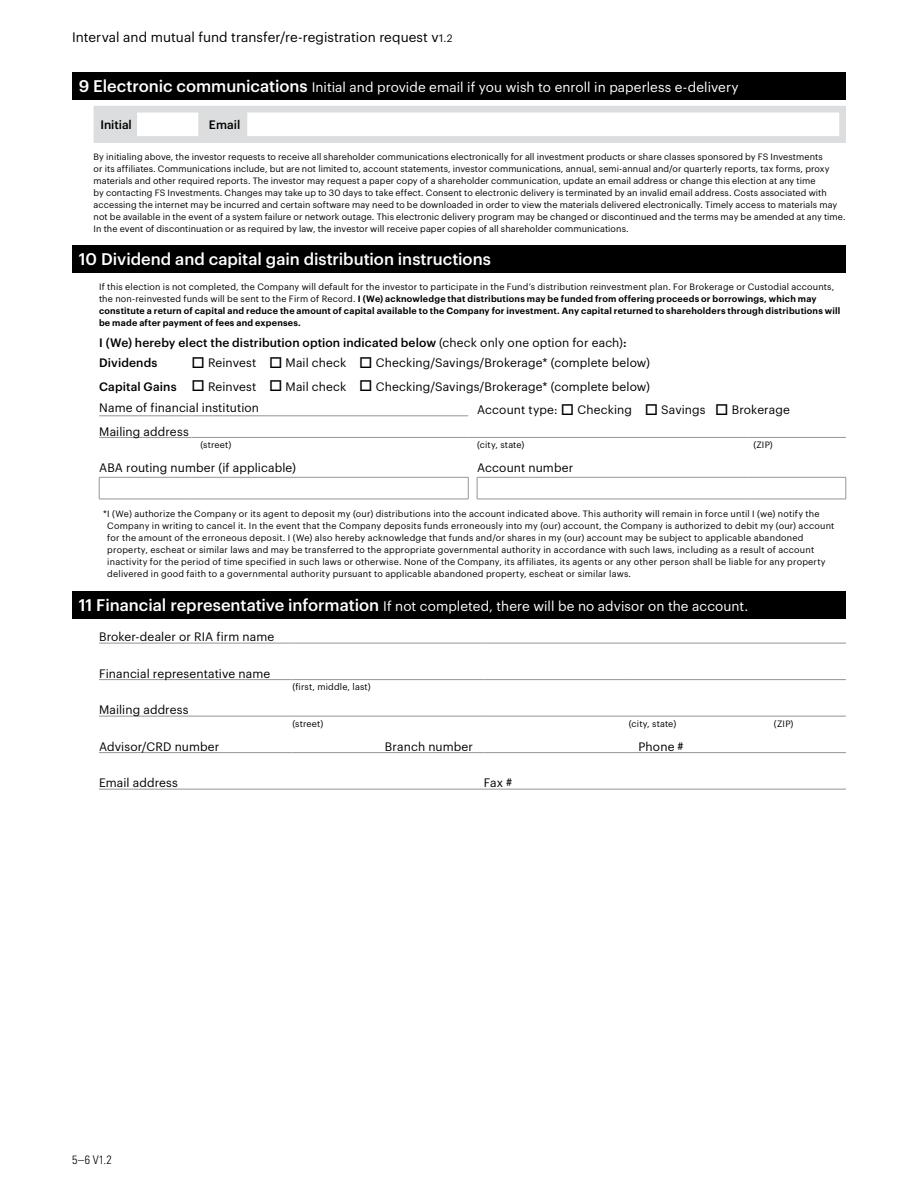
<style>
.page{position:relative;width:918px;height:1188px;background:#fff}
.page>*{position:absolute;margin:0;border:0;box-sizing:border-box;transform-origin:0 0}
.t1{font:500 16.5px "Graphik";letter-spacing:-.005em;color:#fff}
.t2{font:13.5px "Graphik";letter-spacing:.005em;color:#fff}
.t3{font:13.5px "Graphik";letter-spacing:.005em;color:#000}
.t4{font:12px/23.4px "Graphik";letter-spacing:.01em;color:#000;text-align:right}
.t5{font:500 12px/20px "Graphik";letter-spacing:.01em;color:#000}
.t6{font:300 condensed 12px "Univers";color:#000}
.t7{font:9px/12px "Graphik";letter-spacing:.015em;color:#000}
.t8{font:600 9px/12px "Graphik";letter-spacing:.02em;color:#000}
.s1{font-size:10.5px}
.s2{font-weight:500;font-size:16.5px}
.s3{font-weight:400}
.s4{font-weight:500}
</style>
<div class="page">
<div style="left:72px;top:72px;width:774px;height:27px;background:#000"></div>
<svg style="left:94px;top:106px;width:752px;height:37px"></svg>
<div style="left:72px;top:245px;width:774px;height:27px;background:#000"></div>
<hr style="left:99px;top:477px;width:92px;height:1px;background:#939598">
<svg style="left:99px;top:478px;width:1px;height:21px"></svg>
<hr style="left:191px;top:477px;width:277px;height:1px;background:#939598">
<svg style="left:468px;top:478px;width:1px;height:21px"></svg>
<hr style="left:99px;top:499px;width:92px;height:1px;background:#939598">
<hr style="left:191px;top:499px;width:277px;height:1px;background:#939598">
<hr style="left:477px;top:477px;width:270px;height:1px;background:#939598">
<svg style="left:477px;top:478px;width:1px;height:21px"></svg>
<hr style="left:747px;top:477px;width:99px;height:1px;background:#939598">
<svg style="left:846px;top:478px;width:1px;height:21px"></svg>
<hr style="left:477px;top:499px;width:270px;height:1px;background:#939598">
<hr style="left:747px;top:499px;width:99px;height:1px;background:#939598">
<hr style="left:99px;top:416px;width:92px;height:1px;background:#939598">
<hr style="left:191px;top:416px;width:277px;height:1px;background:#939598">
<hr style="left:99px;top:437px;width:92px;height:1px;background:#939598">
<hr style="left:191px;top:437px;width:277px;height:1px;background:#939598">
<hr style="left:477px;top:437px;width:270px;height:1px;background:#939598">
<hr style="left:747px;top:437px;width:99px;height:1px;background:#939598">
<div style="left:72px;top:591px;width:774px;height:27px;background:#000"></div>
<hr style="left:99px;top:643px;width:194px;height:1px;background:#939598">
<hr style="left:293px;top:643px;width:191px;height:1px;background:#939598">
<hr style="left:484px;top:643px;width:145px;height:1px;background:#939598">
<hr style="left:629px;top:643px;width:145px;height:1px;background:#939598">
<hr style="left:774px;top:643px;width:72px;height:1px;background:#939598">
<hr style="left:99px;top:679px;width:194px;height:1px;background:#939598">
<hr style="left:293px;top:679px;width:191px;height:1px;background:#939598">
<hr style="left:484px;top:679px;width:145px;height:1px;background:#939598">
<hr style="left:629px;top:679px;width:145px;height:1px;background:#939598">
<hr style="left:774px;top:679px;width:72px;height:1px;background:#939598">
<hr style="left:99px;top:716px;width:194px;height:1px;background:#939598">
<hr style="left:293px;top:716px;width:191px;height:1px;background:#939598">
<hr style="left:484px;top:716px;width:145px;height:1px;background:#939598">
<hr style="left:629px;top:716px;width:145px;height:1px;background:#939598">
<hr style="left:774px;top:716px;width:72px;height:1px;background:#939598">
<hr style="left:99px;top:752px;width:194px;height:1px;background:#939598">
<hr style="left:293px;top:752px;width:191px;height:1px;background:#939598">
<hr style="left:484px;top:752px;width:145px;height:1px;background:#939598">
<hr style="left:629px;top:752px;width:145px;height:1px;background:#939598">
<hr style="left:774px;top:752px;width:72px;height:1px;background:#939598">
<hr style="left:99px;top:789px;width:194px;height:1px;background:#939598">
<hr style="left:293px;top:789px;width:191px;height:1px;background:#939598">
<hr style="left:484px;top:789px;width:145px;height:1px;background:#939598">
<hr style="left:629px;top:789px;width:145px;height:1px;background:#939598">
<hr style="left:774px;top:789px;width:72px;height:1px;background:#939598">
<h2 class="t3" style="left:72px;top:26px;width:382px">Interval and mutual fund transfer/re-registration request v<span class="s1">1.2</span></h2>
<h2 class="t2" style="left:79px;top:77px;width:661px"><span class="s2">9 Electronic communications</span> Initial and provide email if you wish to enroll in paperless e-delivery</h2>
<h3 class="t5" style="left:100px;top:114px;width:33px">Initial</h3>
<h3 class="t5" style="left:209px;top:114px;width:33px">Email</h3>
<p class="t7" style="left:94px;top:150px;width:754px">By initialing above, the investor requests to receive all shareholder communications electronically for all investment products or share classes sponsored by FS Investments<br>or its affiliates. Communications include, but are not limited to, account statements, investor communications, annual, semi-annual and/or quarterly reports, tax forms, proxy materials and other required reports. The investor may request a paper copy of a shareholder communication, update an email address or change this election at any time<br>by contacting FS Investments. Changes may take up to 30 days to take effect. Consent to electronic delivery is terminated by an invalid email address. Costs associated with accessing the internet may be incurred and certain software may need to be downloaded in order to view the materials delivered electronically. Timely access to materials may not be available in the event of a system failure or network outage. This electronic delivery program may be changed or discontinued and the terms may be amended at any time.<br>In the event of discontinuation or as required by law, the investor will receive paper copies of all shareholder communications.</p>
<h1 class="t1" style="left:79px;top:247px;width:414px">10 Dividend and capital gain distribution instructions</h1>
<p class="t8" style="left:99px;top:280px;width:743px"><span class="s3">If this election is not completed, the Company will default for the investor to participate in the Fund’s distribution reinvestment plan. For Brokerage or Custodial accounts, the non-reinvested funds will be sent to the Firm of Record.</span> I (We) acknowledge that distributions may be funded from offering proceeds or borrowings, which may constitute a return of capital and reduce the amount of capital available to the Company for investment. Any capital returned to shareholders through distributions will be made after payment of fees and expenses.</p>
<h3 class="t5" style="left:99px;top:332px;width:529px">I (We) hereby elect the distribution option indicated below <span class="s3">(check only one option for each)</span>:<br>Dividends</h3>
<h3 class="t4" style="left:99px;top:350px;width:552px">□ Reinvest □ Mail check □ Checking/Savings/Brokerage* (complete below)<br><span class="s4">Capital Gains</span> □ Reinvest □ Mail check □ Checking/Savings/Brokerage* (complete below)</h3>
<h3 class="t4" style="left:99px;top:395px;width:161px">Name of financial institution</h3>
<h3 class="t4" style="left:477px;top:397px;width:314px">Account type: □ Checking □ Savings □ Brokerage</h3>
<h3 class="t4" style="left:99px;top:419px;width:91px">Mailing address</h3>
<p class="t7" style="left:200px;top:438px;width:32px">(street)</p>
<p class="t7" style="left:477px;top:438px;width:49px">(city, state)</p>
<p class="t7" style="left:753px;top:438px;width:21px">(ZIP)</p>
<h3 class="t4" style="left:99px;top:455px;width:198px">ABA routing number (if applicable)</h3>
<h3 class="t4" style="left:477px;top:455px;width:98px">Account number</h3>
<p class="t7" style="left:107px;top:507px;width:729px;text-indent:-4px">*I (We) authorize the Company or its agent to deposit my (our) distributions into the account indicated above. This authority will remain in force until I (we) notify the Company in writing to cancel it. In the event that the Company deposits funds erroneously into my (our) account, the Company is authorized to debit my (our) account for the amount of the erroneous deposit. I (We) also hereby acknowledge that funds and/or shares in my (our) account may be subject to applicable abandoned property, escheat or similar laws and may be transferred to the appropriate governmental authority in accordance with such laws, including as a result of account inactivity for the period of time specified in such laws or otherwise. None of the Company, its affiliates, its agents or any other person shall be liable for any property delivered in good faith to a governmental authority pursuant to applicable abandoned property, escheat or similar laws.</p>
<h2 class="t2" style="left:79px;top:596px;width:671px"><span class="s2">11 Financial representative information</span> If not completed, there will be no advisor on the account.</h2>
<h3 class="t4" style="left:99px;top:624px;width:177px">Broker-dealer or RIA firm name</h3>
<h3 class="t4" style="left:99px;top:661px;width:173px">Financial representative name</h3>
<p class="t7" style="left:293px;top:680px;width:80px">(first, middle, last)</p>
<h3 class="t4" style="left:99px;top:697px;width:91px">Mailing address</h3>
<p class="t7" style="left:293px;top:717px;width:32px">(street)</p>
<p class="t7" style="left:629px;top:717px;width:49px">(city, state)</p>
<p class="t7" style="left:774px;top:717px;width:21px">(ZIP)</p>
<h3 class="t4" style="left:99px;top:734px;width:122px">Advisor/CRD number</h3>
<h3 class="t4" style="left:385px;top:734px;width:90px">Branch number</h3>
<h3 class="t4" style="left:639px;top:734px;width:47px">Phone #</h3>
<h3 class="t4" style="left:99px;top:770px;width:81px">Email address</h3>
<h3 class="t4" style="left:484px;top:770px;width:30px">Fax #</h3>
<h3 class="t6" style="left:72px;top:1153px;width:41px">5–6 V1.2</h3>
</div>
